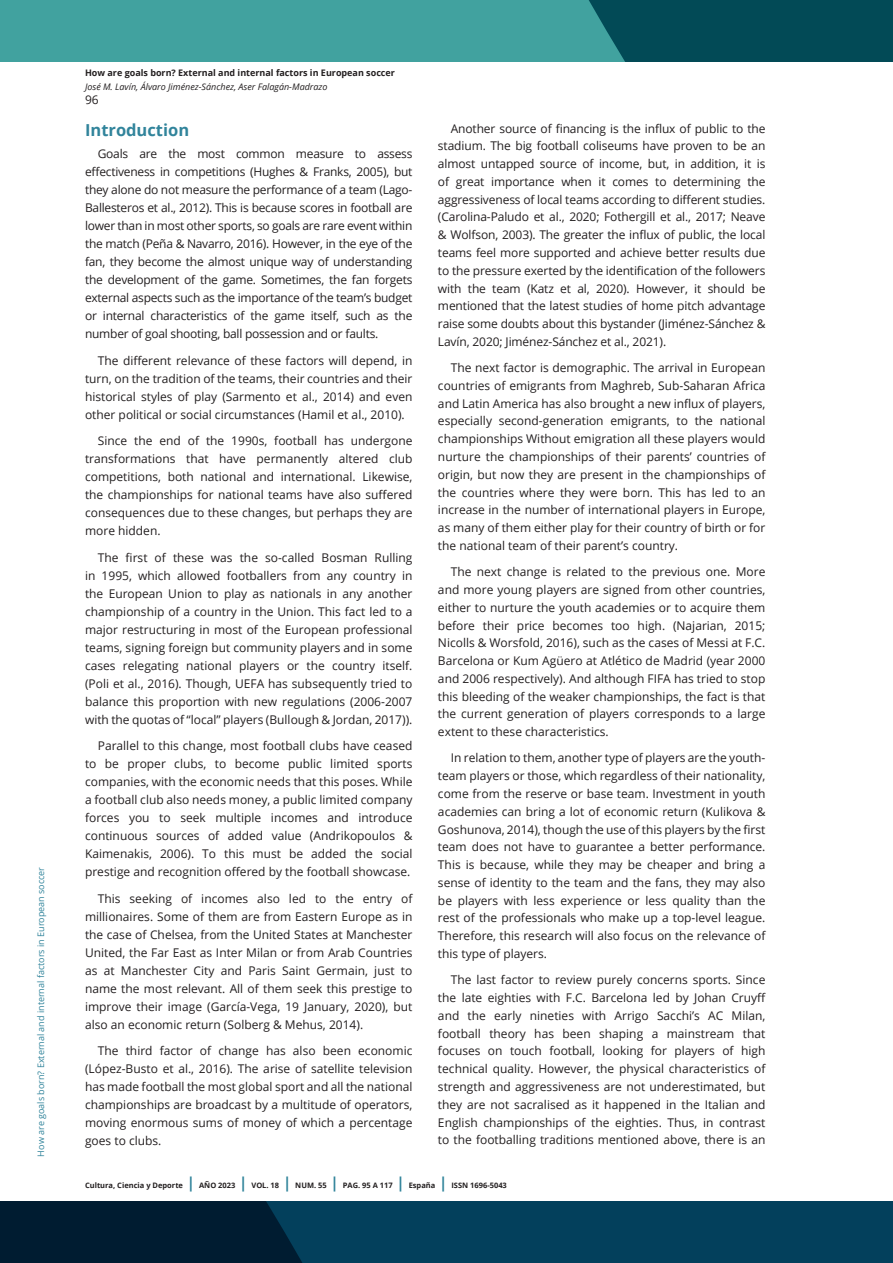
<style>
.page{position:relative;width:893px;height:1263px;background:#fff}
.page>*{position:absolute;margin:0;border:0;box-sizing:border-box;transform-origin:0 0}
.subtitulo_H3{font:700 16.5px "Open Sans";color:#31849b}
.Cuerpo_de_texto_P{font:12px/18px "Open Sans";color:#231f20;text-align:justify}
.t1{font:9px "Open Sans";color:#31849b}
.t2{font:700 9px "Open Sans";color:#231f20}
.t3{font:italic 9px "Open Sans";color:#231f20}
.t4{font:700 7.5px "Open Sans";color:#231f20}
.s1{font-size:15px;color:#31849b}
</style>
<div class="page">
<svg style="left:0;top:1201px;width:893px;height:62px;background:#02344e"></svg>
<div style="left:0;top:0;width:893px;height:62px;background:#41a29f"></div>
<div style="left:589px;top:0;width:304px;height:62px;background:#024a56"></div>
<p class="t1" style="left:35px;top:1156px;width:291px;rotate:-90deg">How are goals born? External and internal factors in European soccer</p>
<p class="t2" style="left:85px;top:67px;width:311px">How are goals born? External and internal factors in European soccer</p>
<p class="t3" style="left:85px;top:81px;width:244px">José M. Lavín, Álvaro Jiménez-Sánchez, Aser Falagán-Madrazo</p>
<p class="Cuerpo_de_texto_P" style="left:85px;top:90px;width:15px">96</p>
<p class="subtitulo_H3" style="left:85px;top:118px;width:106px">Introduction</p>
<p class="Cuerpo_de_texto_P" style="left:85px;top:145px;width:329px;text-indent:13px">Goals are the most common measure to assess effectiveness in competitions (Hughes &amp; Franks, 2005), but they alone do not measure the performance of a team (Lago-Ballesteros et al., 2012). This is because scores in football are lower than in most other sports, so goals are rare event within the match (Peña &amp; Navarro, 2016). However, in the eye of the fan, they become the almost unique way of understanding the development of the game. Sometimes, the fan forgets external aspects such as the importance of the team’s budget or internal characteristics of the game itself, such as the number of goal shooting, ball possession and or faults.</p>
<p class="Cuerpo_de_texto_P" style="left:85px;top:351px;width:329px;text-indent:13px">The different relevance of these factors will depend, in turn, on the tradition of the teams, their countries and their historical styles of play (Sarmento et al., 2014) and even other political or social circumstances (Hamil et al., 2010).</p>
<p class="Cuerpo_de_texto_P" style="left:85px;top:432px;width:329px;text-indent:13px">Since the end of the 1990s, football has undergone transformations that have permanently altered club competitions, both national and international. Likewise, the championships for national teams have also suffered consequences due to these changes, but perhaps they are more hidden.</p>
<p class="Cuerpo_de_texto_P" style="left:85px;top:548px;width:329px;text-indent:13px">The first of these was the so-called Bosman Rulling in 1995, which allowed footballers from any country in the European Union to play as nationals in any another championship of a country in the Union. This fact led to a major restructuring in most of the European professional teams, signing foreign but community players and in some cases relegating national players or the country itself. (Poli et al., 2016). Though, UEFA has subsequently tried to balance this proportion with new regulations (2006-2007 with the quotas of “local” players (Bullough &amp; Jordan, 2017)).</p>
<p class="Cuerpo_de_texto_P" style="left:85px;top:737px;width:329px;text-indent:13px">Parallel to this change, most football clubs have ceased to be proper clubs, to become public limited sports companies, with the economic needs that this poses. While a football club also needs money, a public limited company forces you to seek multiple incomes and introduce continuous sources of added value (Andrikopoulos &amp; Kaimenakis, 2006). To this must be added the social prestige and recognition offered by the football showcase.</p>
<p class="Cuerpo_de_texto_P" style="left:85px;top:889px;width:329px;text-indent:13px">This seeking of incomes also led to the entry of millionaires. Some of them are from Eastern Europe as in the case of Chelsea, from the United States at Manchester United, the Far East as Inter Milan or from Arab Countries as at Manchester City and Paris Saint Germain, just to name the most relevant. All of them seek this prestige to improve their image (García-Vega, 19 January, 2020), but also an economic return (Solberg &amp; Mehus, 2014).</p>
<p class="Cuerpo_de_texto_P" style="left:85px;top:1042px;width:329px;text-indent:13px">The third factor of change has also been economic (López-Busto et al., 2016). The arise of satellite television has made football the most global sport and all the national championships are broadcast by a multitude of operators, moving enormous sums of money of which a percentage goes to clubs.</p>
<p class="Cuerpo_de_texto_P" style="left:438px;top:119px;width:329px;text-indent:13px">Another source of financing is the influx of public to the stadium. The big football coliseums have proven to be an almost untapped source of income, but, in addition, it is of great importance when it comes to determining the aggressiveness of local teams according to different studies. (Carolina-Paludo et al., 2020; Fothergill et al., 2017; Neave &amp; Wolfson, 2003). The greater the influx of public, the local teams feel more supported and achieve better results due to the pressure exerted by the identification of the followers with the team (Katz et al, 2020). However, it should be mentioned that the latest studies of home pitch advantage raise some doubts about this bystander (Jiménez-Sánchez &amp; Lavín, 2020; Jiménez-Sánchez et al., 2021).</p>
<p class="Cuerpo_de_texto_P" style="left:438px;top:358px;width:329px;text-indent:13px">The next factor is demographic. The arrival in European countries of emigrants from Maghreb, Sub-Saharan Africa and Latin America has also brought a new influx of players, especially second-generation emigrants, to the national championships Without emigration all these players would nurture the championships of their parents’ countries of origin, but now they are present in the championships of the countries where they were born. This has led to an increase in the number of international players in Europe, as many of them either play for their country of birth or for the national team of their parent’s country.</p>
<p class="Cuerpo_de_texto_P" style="left:438px;top:563px;width:329px;text-indent:13px">The next change is related to the previous one. More and more young players are signed from other countries, either to nurture the youth academies or to acquire them before their price becomes too high. (Najarian, 2015; Nicolls &amp; Worsfold, 2016), such as the cases of Messi at F.C.<br>Barcelona or Kum Agüero at Atlético de Madrid (year 2000 and 2006 respectively). And although FIFA has tried to stop this bleeding of the weaker championships, the fact is that the current generation of players corresponds to a large extent to these characteristics.</p>
<p class="Cuerpo_de_texto_P" style="left:438px;top:749px;width:329px;text-indent:13px">In relation to them, another type of players are the youth&shy;team players or those, which regardless of their nationality, come from the reserve or base team. Investment in youth academies can bring a lot of economic return (Kulikova &amp; Goshunova, 2014), though the use of this players by the first team does not have to guarantee a better performance.<br>This is because, while they may be cheaper and bring a sense of identity to the team and the fans, they may also be players with less experience or less quality than the rest of the professionals who make up a top-level league.<br>Therefore, this research will also focus on the relevance of this type of players.</p>
<p class="Cuerpo_de_texto_P" style="left:438px;top:971px;width:329px;text-indent:13px">The last factor to review purely concerns sports. Since the late eighties with F.C. Barcelona led by Johan Cruyff and the early nineties with Arrigo Sacchi’s AC Milan, football theory has been shaping a mainstream that focuses on touch football, looking for players of high technical quality. However, the physical characteristics of strength and aggressiveness are not underestimated, but they are not sacralised as it happened in the Italian and English championships of the eighties. Thus, in contrast to the footballing traditions mentioned above, there is an</p>
<p class="t4" style="left:85px;top:1180px;width:423px">Cultura, Ciencia y Deporte <span class="s1">|</span> AÑO 2023 <span class="s1">|</span> VOL. 18 <span class="s1">|</span> NUM. 55 <span class="s1">|</span> PAG. 95 A 117 <span class="s1">|</span> España <span class="s1">|</span> ISSN 1696-5043</p>
</div>
